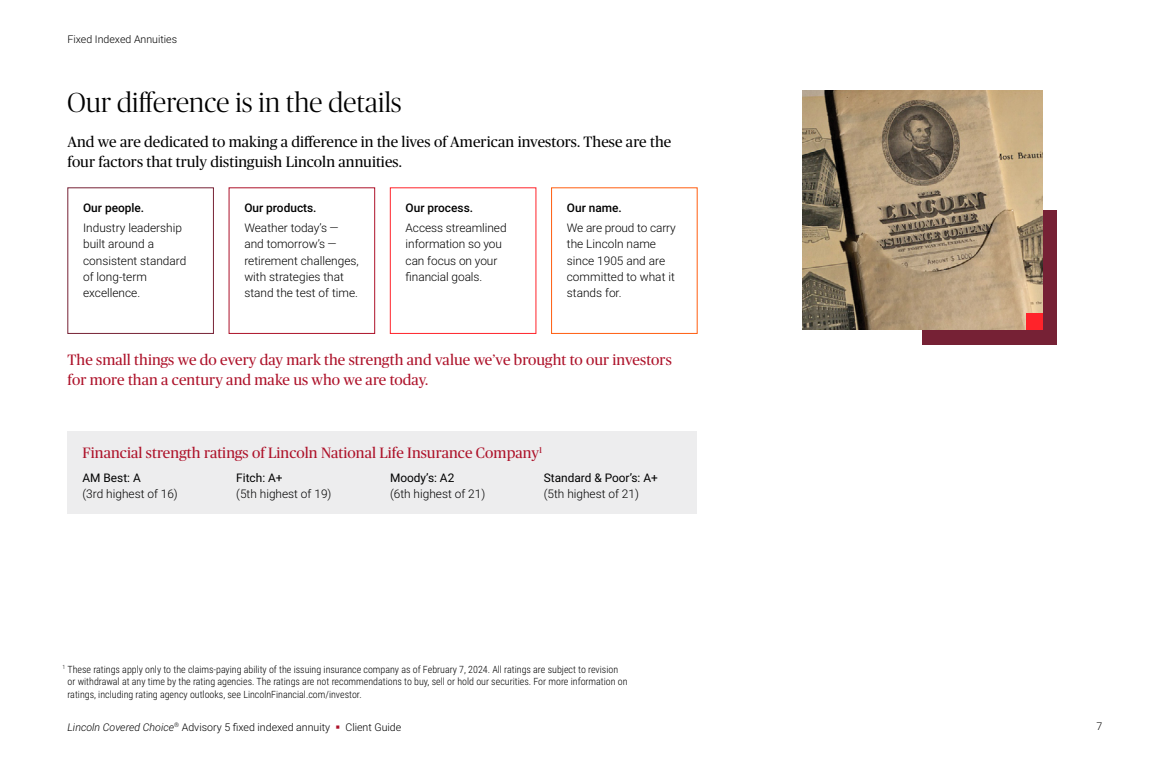
<style>
.page{position:relative;width:1170px;height:765px;background:#fff}
.page>*{position:absolute;margin:0;border:0;box-sizing:border-box;transform-origin:0 0}
.Subheader_1{font:300 27.5px "Publico Banner";letter-spacing:.01em;color:#000}
.Subheader_2{font:15px/20px "Publico Headline";letter-spacing:.005em;color:#ad1129}
.Intro_Copy{font:15px/20px "Publico Headline";letter-spacing:.005em;color:#000}
.Body_Copy{font:300 11.88px/16.2px "Roboto";color:#000}
.Body_Copy-2{font:500 11.88px "Roboto";color:#000}
.Body_Copy-3{font:11.88px/16.2px "Roboto";color:#000}
.t1{font:300 10.62px "Roboto";color:#000}
.Footnotes{font:300 10px/12.5px "Roboto Condensed";color:#000}
.s1{font-weight:400}
.s2{font-weight:300}
.s3{font-style:italic}
.s4{color:#ad1129}
</style>
<div class="page">
<div style="left:922px;top:210px;width:136px;height:135px;background:#762135"></div>
<img style="left:802px;top:90px;width:240px;height:240px">
<div style="left:68px;top:431px;width:630px;height:83px;background:#ededee"></div>
<div style="left:68px;top:188px;width:146px;height:146px;border:1px solid #762135"></div>
<div style="left:229px;top:188px;width:146px;height:146px;border:1px solid #ad1129"></div>
<div style="left:390px;top:188px;width:146px;height:146px;border:1px solid #ff232a"></div>
<div style="left:551px;top:188px;width:147px;height:146px;border:1px solid #ff5d0f"></div>
<div style="left:1026px;top:314px;width:16px;height:16px;background:#ff232a"></div>
<p class="t1" style="left:68px;top:31px;width:111px">Fixed Indexed Annuities</p>
<h1 class="Subheader_1" style="left:68px;top:84px;width:336px">Our difference is in the details</h1>
<p class="Intro_Copy" style="left:68px;top:131px;width:605px">And we are dedicated to making a difference in the lives of American investors. These are the four factors that truly distinguish Lincoln annuities.</p>
<p class="Body_Copy-2" style="left:83px;top:199px;width:63px">Our people.</p>
<p class="Body_Copy" style="left:83px;top:219px;width:105px">Industry leadership built around a consistent standard of long-term excellence.</p>
<p class="Body_Copy-2" style="left:244px;top:199px;width:74px">Our products.</p>
<p class="Body_Copy" style="left:244px;top:219px;width:116px">Weather today’s — and tomorrow’s — retirement challenges, with strategies that stand the test of time.</p>
<p class="Body_Copy-2" style="left:406px;top:199px;width:69px">Our process.</p>
<p class="Body_Copy" style="left:406px;top:219px;width:102px">Access streamlined information so you can focus on your financial goals.</p>
<p class="Body_Copy-2" style="left:567px;top:199px;width:56px">Our name.</p>
<p class="Body_Copy" style="left:567px;top:219px;width:110px">We are proud to carry the Lincoln name since 1905 and are committed to what it stands for.</p>
<h2 class="Subheader_2" style="left:68px;top:348px;width:606px">The small things we do every day mark the strength and value we’ve brought to our investors for more than a century and make us who we are today.</h2>
<h2 class="Subheader_2" style="left:82px;top:442px;width:461px">Financial strength ratings of Lincoln National Life Insurance Company<sup>1</sup></h2>
<p class="Body_Copy" style="left:82px;top:469px;width:97px"><span class="s1">AM Best: A<br></span>(3rd highest of 16)</p>
<p class="Body_Copy" style="left:236px;top:469px;width:97px"><span class="s1">Fitch: A+<br></span>(5th highest of 19)</p>
<p class="Body_Copy" style="left:390px;top:469px;width:97px"><span class="s1">Moody’s: A2<br></span>(6th highest of 21)</p>
<p class="Body_Copy-3" style="left:544px;top:469px;width:116px">Standard &amp; Poor’s: A+ <span class="s2">(5th highest of 21)</span></p>
<p class="Footnotes" style="left:68px;top:662px;width:562px;text-indent:-5px"><sup>1</sup> These ratings apply only to the claims-paying ability of the issuing insurance company as of February 7, 2024. All ratings are subject to revision or withdrawal at any time by the rating agencies. The ratings are not recommendations to buy, sell or hold our securities. For more information on ratings, including rating agency outlooks, see LincolnFinancial.com/investor.</p>
<p class="t1" style="left:68px;top:719px;width:335px"><span class="s3">Lincoln Covered Choice</span><sup>®</sup> Advisory 5 fixed indexed annuity <span class="s4">▪</span> Client Guide</p>
<p class="t1" style="left:1097px;top:719px;width:7px">7</p>
</div>
